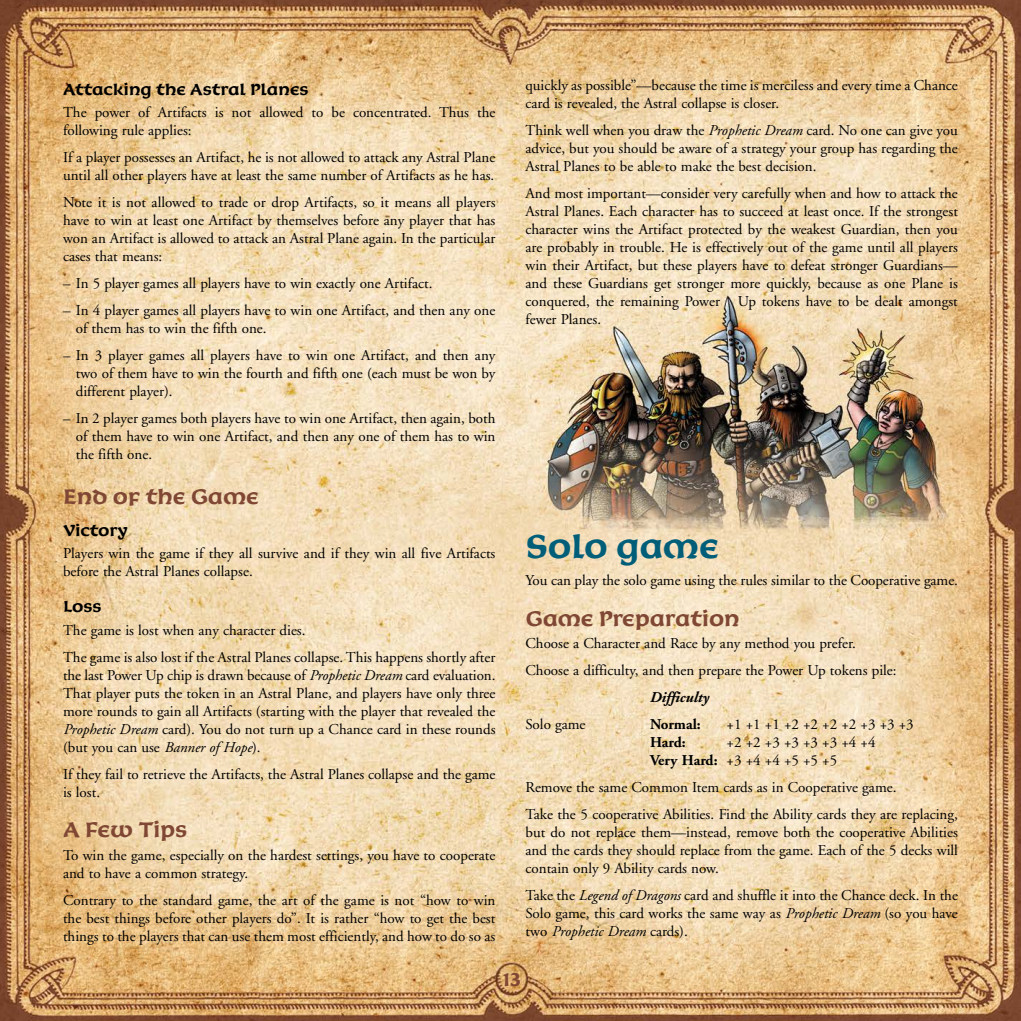
<style>
.page{position:relative;width:1021px;height:1021px;background:#fff}
.page>*{position:absolute;margin:0;border:0;box-sizing:border-box;transform-origin:0 0}
.t1{font:37.5px "Korigan ITCTT Bold";letter-spacing:-.005em;color:#005e79}
.t2{font:24px "Korigan ITCTT Bold";letter-spacing:-.005em;color:#7f4734}
.t3{font:21px "Korigan ITCTT Bold";color:#7f4734}
.t4{font:18px "Korigan ITCTT Bold";color:#000}
.t5{font:15px/18px "Adobe Garamond";color:#000}
.t6{font:700 15px "Adobe Garamond";letter-spacing:-.005em;color:#000}
.t7{font:italic 700 15px "Adobe Garamond";color:#000}
.s1{font-style:italic}
.s2{font-weight:700}
</style>
<div class="page">
<img style="left:0;top:0;width:1020px;height:1020px">
<p class="t4" style="left:63px;top:79px;width:247px">Attacking the Astral Planes</p>
<p class="t5" style="left:63px;top:104px;width:434px">The power of Artifacts is not allowed to be concentrated. Thus the following rule applies:</p>
<p class="t5" style="left:63px;top:149px;width:434px">If a player possesses an Artifact, he is not allowed to attack any Astral Plane until all other players have at least the same number of Artifacts as he has.</p>
<p class="t5" style="left:63px;top:194px;width:434px;text-align:justify">Note it is not allowed to trade or drop Artifacts, so it means all players have to win at least one Artifact by themselves before any player that has won an Artifact is allowed to attack an Astral Plane again. In the particular cases that means:</p>
<p class="t5" style="left:63px;top:275px;width:371px">– In 5 player games all players have to win exactly one Artifact.</p>
<p class="t5" style="left:76px;top:302px;width:421px;text-indent:-13px">– In 4 player games all players have to win one Artifact, and then any one of them has to win the fifth one.</p>
<p class="t5" style="left:76px;top:347px;width:421px;text-align:justify;text-indent:-13px">– In 3 player games all players have to win one Artifact, and then any two of them have to win the fourth and fifth one (each must be won by different player).</p>
<p class="t5" style="left:76px;top:410px;width:421px;text-align:justify;text-indent:-13px">– In 2 player games both players have to win one Artifact, then again, both of them have to win one Artifact, and then any one of them has to win the fifth one.</p>
<h2 class="t2" style="left:63px;top:483px;width:197px">End of the Game</h2>
<p class="t4" style="left:63px;top:520px;width:66px">Victory</p>
<p class="t5" style="left:63px;top:545px;width:434px">Players win the game if they all survive and if they win all five Artifacts before the Astral Planes collapse.</p>
<p class="t4" style="left:63px;top:597px;width:40px">Loss</p>
<p class="t5" style="left:63px;top:617px;width:434px;line-height:27px">The game is lost when any character dies.<br>The game is also lost if the Astral Planes collapse. This happens shortly after</p>
<p class="t5" style="left:63px;top:666px;width:434px;text-align:justify">the last Power Up chip is drawn because of <span class="s1">Prophetic Dream</span> card evaluation.<br>That player puts the token in an Astral Plane, and players have only three more rounds to gain all Artifacts (starting with the player that revealed the <span class="s1">Prophetic Dream</span> card). You do not turn up a Chance card in these rounds (but you can use <span class="s1">Banner of Hope</span>).</p>
<p class="t5" style="left:63px;top:765px;width:434px">If they fail to retrieve the Artifacts, the Astral Planes collapse and the game is lost.</p>
<h2 class="t2" style="left:63px;top:816px;width:125px">A Few Tips</h2>
<p class="t5" style="left:63px;top:846px;width:434px">To win the game, especially on the hardest settings, you have to cooperate and to have a common strategy.</p>
<p class="t5" style="left:63px;top:891px;width:434px;text-align:justify">Contrary to the standard game, the art of the game is not “how to win the best things before other players do”. It is rather “how to get the best things to the players that can use them most efficiently, and how to do so as</p>
<p class="t5" style="left:525px;top:77px;width:434px">quickly as possible”—because the time is merciless and every time a Chance card is revealed, the Astral collapse is closer.</p>
<p class="t5" style="left:525px;top:122px;width:434px;text-align:justify">Think well when you draw the <span class="s1">Prophetic Dream</span> card. No one can give you advice, but you should be aware of a strategy your group has regarding the Astral Planes to be able to make the best decision.</p>
<p class="t5" style="left:525px;top:185px;width:434px;text-align:justify">And most important—consider very carefully when and how to attack the Astral Planes. Each character has to succeed at least once. If the strongest character wins the Artifact protected by the weakest Guardian, then you are probably in trouble. He is effectively out of the game until all players win their Artifact, but these players have to defeat stronger Guardians— and these Guardians get stronger more quickly, because as one Plane is conquered, the remaining Power Up tokens have to be dealt amongst fewer Planes.</p>
<h1 class="t1" style="left:525px;top:526px;width:195px">Solo game</h1>
<p class="t5" style="left:525px;top:572px;width:434px">You can play the solo game using the rules similar to the Cooperative game.</p>
<h2 class="t2" style="left:525px;top:605px;width:216px">Game Preparation</h2>
<p class="t5" style="left:525px;top:630px;width:372px;line-height:27px">Choose a Character and Race by any method you prefer.<br>Choose a difficulty, and then prepare the Power Up tokens pile:</p>
<p class="t7" style="left:650px;top:689px;width:60px">Difficulty</p>
<p class="t5" style="left:525px;top:716px;width:62px">Solo game</p>
<p class="t6" style="left:650px;top:716px;width:52px">Normal:</p>
<p class="t5" style="left:726px;top:716px;width:189px">+1 +1 +1 +2 +2 +2 +2 +3 +3 +3</p>
<p class="t6" style="left:650px;top:734px;width:37px">Hard:</p>
<p class="t5" style="left:650px;top:734px;width:227px;text-indent:76px">+2 +2 +3 +3 +3 +3 +4 +4<br><span class="s2">Very Hard:</span> +3 +4 +4 +5 +5 +5</p>
<p class="t5" style="left:525px;top:774px;width:434px;line-height:27px">Remove the same Common Item cards as in Cooperative game.<br>Take the 5 cooperative Abilities. Find the Ability cards they are replacing,</p>
<p class="t5" style="left:525px;top:824px;width:434px;text-align:justify">but do not replace them—instead, remove both the cooperative Abilities and the cards they should replace from the game. Each of the 5 decks will contain only 9 Ability cards now.</p>
<p class="t5" style="left:525px;top:887px;width:434px;text-align:justify">Take the <span class="s1">Legend of Dragons</span> card and shuffle it into the Chance deck. In the Solo game, this card works the same way as <span class="s1">Prophetic Dream</span> (so you have two <span class="s1">Prophetic Dream</span> cards).</p>
<h3 class="t3" style="left:502px;top:968px;width:20px">13</h3>
</div>
